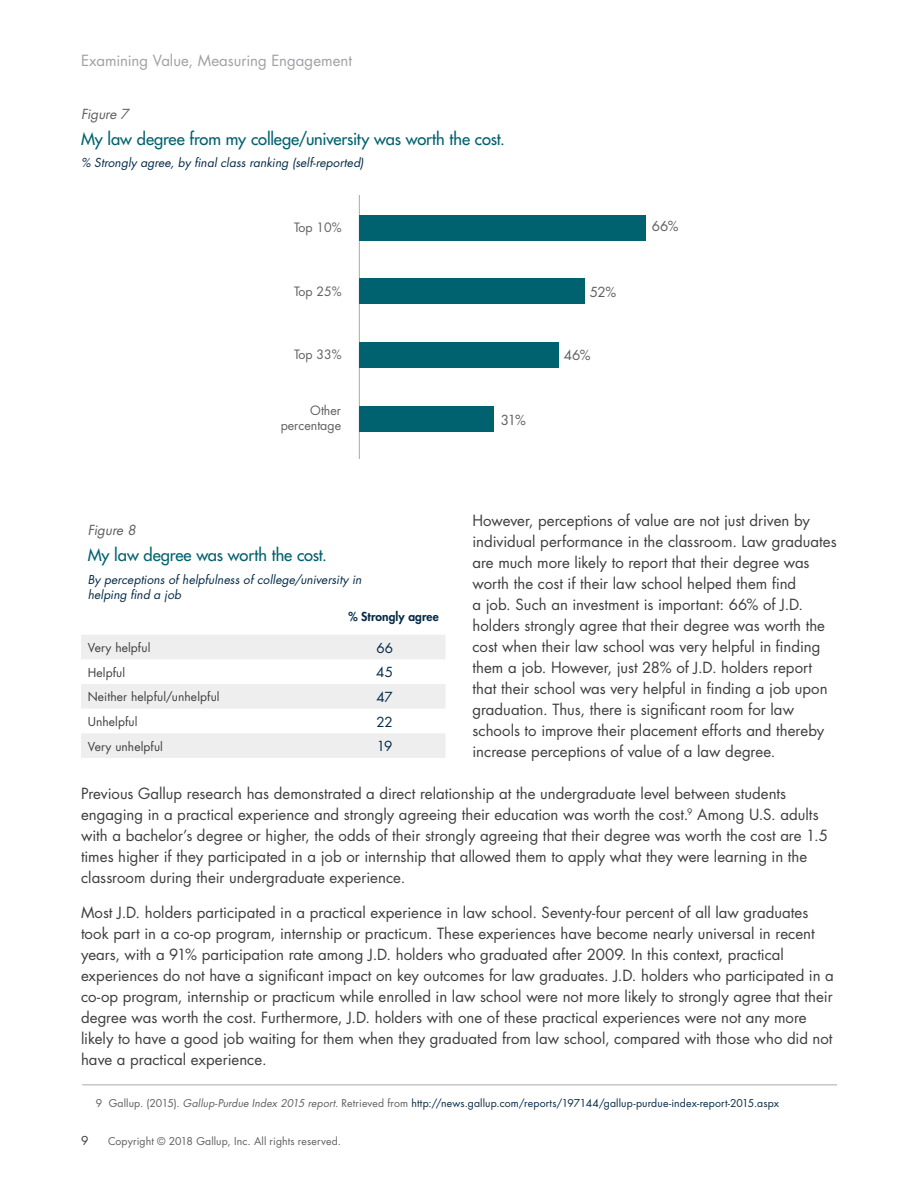
<style>
.page{position:relative;width:918px;height:1188px;background:#fff}
.page>*{position:absolute;margin:0;border:0;box-sizing:border-box;transform-origin:0 0}
.Graph_Titles{font:500 16.5px "Futura Std";letter-spacing:-.005em;color:#00626f}
.body_2col{font:15px/21px "Futura Std";color:#3e3e3f}
.t1{font:15px "Futura Std";color:#a0a1a5}
.Figure{font:italic 13.5px "Futura Std";letter-spacing:-.005em;color:#5f5f62}
.body_9_13_centered{font:13.5px "Futura Std";letter-spacing:-.02em;color:#5f5f62}
.body{font:13.5px "Futura Std";letter-spacing:-.015em;color:#042a48}
.t2{font:12.6px/15px "Futura Std";color:#5f5f62;text-align:right}
.Graph_Sub{font:italic 12px/15px "Futura Std";letter-spacing:.005em;color:#042a48}
.body_9_13{font:12px "Futura Std";letter-spacing:.01em;color:#3e3e3f}
.body-2{font:800 12px "Futura Std";letter-spacing:.01em;color:#042a48}
.footnote_hanging_ind{font:10.5px "Futura Std";letter-spacing:.01em;color:#042a48}
.t3{font:10.5px "Futura Std";letter-spacing:.01em;color:#5f5f62}
.s1{color:#5f5f62}
.s2{font-style:italic;color:#5f5f62}
</style>
<div class="page">
<div style="left:81px;top:635px;width:364px;height:24px;background:#eeeeef"></div>
<svg style="left:81px;top:684px;width:364px;height:74px"></svg>
<hr style="left:359px;top:196px;width:1px;height:265px;background:#a8a9ad">
<div style="left:359px;top:406px;width:135px;height:25px;background:#00626f"></div>
<div style="left:359px;top:342px;width:200px;height:26px;background:#00626f"></div>
<div style="left:359px;top:279px;width:226px;height:25px;background:#00626f"></div>
<div style="left:359px;top:215px;width:287px;height:25px;background:#00626f"></div>
<hr style="left:335px;top:459px;width:235px;height:2px;background:#fff">
<hr style="left:82px;top:1085px;width:755px;height:1px;background:#a8a9ad">
<p class="t1" style="left:81px;top:51px;width:272px">Examining Value, Measuring Engagement</p>
<p class="Figure" style="left:81px;top:106px;width:49px">Figure 7</p>
<p class="Graph_Titles" style="left:81px;top:129px;width:425px">My law degree from my college/university was worth the cost.</p>
<p class="Graph_Sub" style="left:81px;top:155px;width:284px">% Strongly agree, by final class ranking (self-reported)</p>
<p class="t2" style="left:294px;top:220px;width:49px">Top 10%</p>
<p class="t2" style="left:294px;top:284px;width:49px">Top 25%</p>
<p class="t2" style="left:294px;top:347px;width:49px">Top 33%</p>
<p class="t2" style="left:281px;top:403px;width:62px">Other percentage</p>
<p class="body_9_13_centered" style="left:501px;top:412px;width:26px">31%</p>
<p class="body_9_13_centered" style="left:590px;top:283px;width:28px">52%</p>
<p class="body_9_13_centered" style="left:564px;top:346px;width:28px">46%</p>
<p class="body_9_13_centered" style="left:652px;top:217px;width:28px">66%</p>
<p class="body_2col" style="left:472px;top:510px;width:366px">However, perceptions of value are not just driven by individual performance in the classroom. Law graduates are much more likely to report that their degree was worth the cost if their law school helped them find<br>a job. Such an investment is important: 66% of J.D. holders strongly agree that their degree was worth the cost when their law school was very helpful in finding them a job. However, just 28% of J.D. holders report that their school was very helpful in finding a job upon graduation. Thus, there is significant room for law schools to improve their placement efforts and thereby increase perceptions of value of a law degree.</p>
<p class="body_2col" style="left:81px;top:783px;width:748px">Previous Gallup research has demonstrated a direct relationship at the undergraduate level between students engaging in a practical experience and strongly agreeing their education was worth the cost.<sup>9</sup> Among U.S. adults with a bachelor’s degree or higher, the odds of their strongly agreeing that their degree was worth the cost are 1.5 times higher if they participated in a job or internship that allowed them to apply what they were learning in the classroom during their undergraduate experience.</p>
<p class="body_2col" style="left:81px;top:902px;width:754px">Most J.D. holders participated in a practical experience in law school. Seventy-four percent of all law graduates took part in a co-op program, internship or practicum. These experiences have become nearly universal in recent years, with a 91% participation rate among J.D. holders who graduated after 2009. In this context, practical experiences do not have a significant impact on key outcomes for law graduates. J.D. holders who participated in a co-op program, internship or practicum while enrolled in law school were not more likely to strongly agree that their degree was worth the cost. Furthermore, J.D. holders with one of these practical experiences were not any more likely to have a good job waiting for them when they graduated from law school, compared with those who did not have a practical experience.</p>
<p class="Figure" style="left:88px;top:521px;width:49px">Figure 8</p>
<p class="Graph_Titles" style="left:88px;top:545px;width:241px">My law degree was worth the cost.</p>
<p class="Graph_Sub" style="left:88px;top:573px;width:275px">By perceptions of helpfulness of college/university in helping find a job</p>
<p class="body-2" style="left:349px;top:609px;width:92px">% Strongly agree</p>
<p class="body_9_13" style="left:88px;top:640px;width:64px">Very helpful</p>
<p class="body" style="left:376px;top:639px;width:18px">66</p>
<p class="body_9_13" style="left:88px;top:665px;width:39px">Helpful</p>
<p class="body" style="left:376px;top:664px;width:18px">45</p>
<p class="body_9_13" style="left:88px;top:689px;width:133px">Neither helpful/unhelpful</p>
<p class="body" style="left:377px;top:688px;width:18px">47</p>
<p class="body_9_13" style="left:88px;top:714px;width:51px">Unhelpful</p>
<p class="body" style="left:377px;top:713px;width:18px">22</p>
<p class="body_9_13" style="left:88px;top:738px;width:77px">Very unhelpful</p>
<p class="body" style="left:377px;top:738px;width:17px">19</p>
<p class="footnote_hanging_ind" style="left:96px;top:1096px;width:685px"><span class="s1">9 Gallup. (2015).</span> <span class="s2">Gallup-Purdue Index 2015 report</span><span class="s1">. Retrieved from</span> http://news.gallup.com/reports/197144/gallup-purdue-index-report-2015.aspx</p>
<p class="body_9_13" style="left:81px;top:1133px;width:9px">9</p>
<p class="t3" style="left:108px;top:1135px;width:234px">Copyright © 2018 Gallup, Inc. All rights reserved.</p>
</div>
